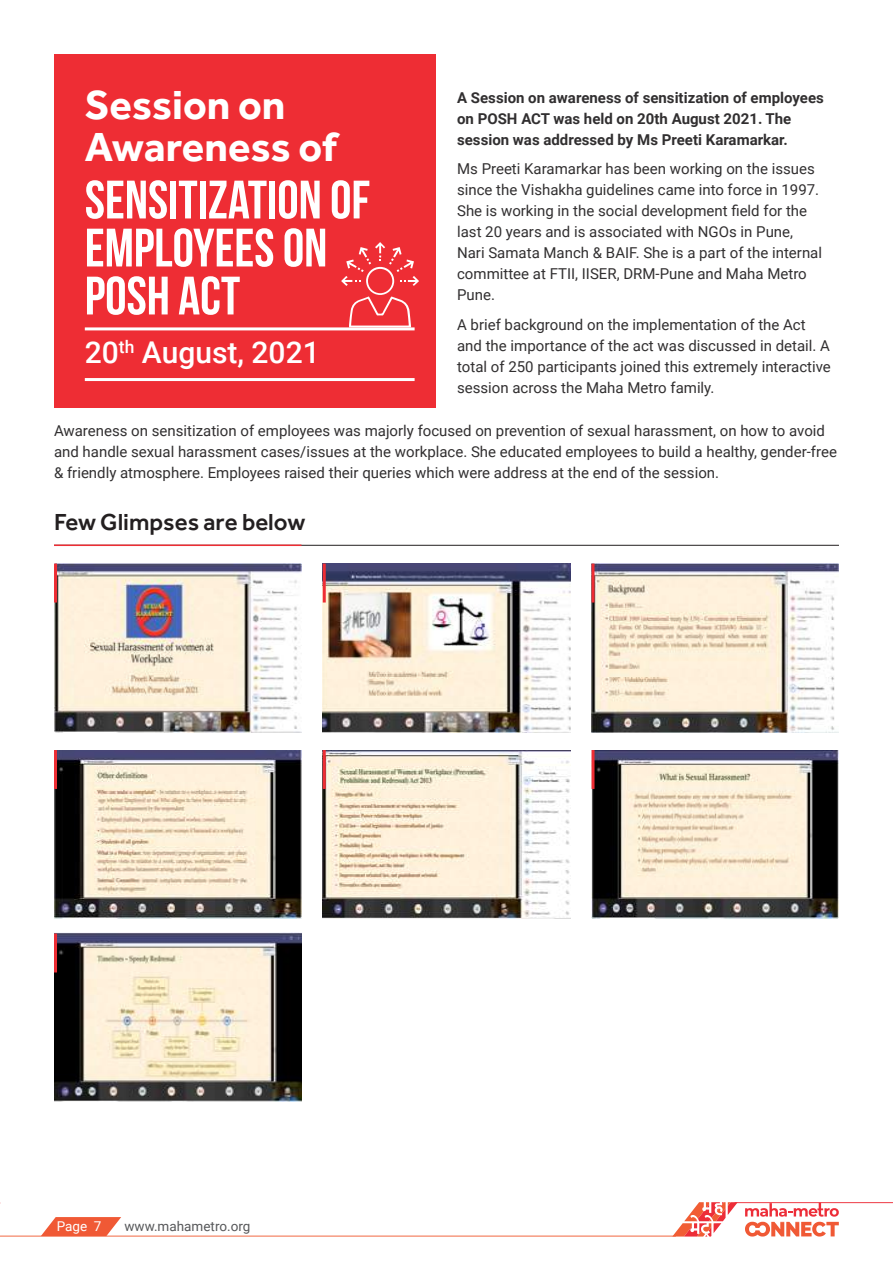
<style>
.page{position:relative;width:893px;height:1263px;background:#fff}
.page>*{position:absolute;margin:0;border:0;box-sizing:border-box;transform-origin:0 0}
.t1{font:54px/48px "Bebas Neue";color:#fff}
.t2{font:700 42px/42px "Effra";color:#fff}
.t3{font:500 30px "Roboto";color:#fff}
.t4{font:500 24px "Effra";color:#231f20}
.t5{font:15px/21px "Roboto";color:#312f30}
.t6{font:700 15px/21px "Roboto";color:#312f30}
.t7{font:13.5px "Roboto";color:#57585a}
.t8{font:13.5px "Roboto";color:#fff}
</style>
<div class="page">
<svg style="left:673px;top:1202px;width:65px;height:34px"></svg>
<svg style="left:745px;top:1203px;width:94px;height:13px"></svg>
<svg style="left:745px;top:1222px;width:94px;height:14px"></svg>
<hr style="left:735px;top:1202px;width:158px;height:1px;background:#ed2d38">
<hr style="left:0;top:1235px;width:676px;height:1px;background:#f15d34">
<svg style="left:41px;top:1217px;width:80px;height:19px"></svg>
<hr style="left:54px;top:545px;width:785px;height:1px;background:#231f20">
<div style="left:54px;top:54px;width:382px;height:353px;background:#ee2d34"></div>
<hr style="left:85px;top:327px;width:330px;height:3px;background:#fff">
<hr style="left:85px;top:378px;width:330px;height:3px;background:#fff">
<hr style="left:54px;top:544px;width:247px;height:2px;background:#ee2d34">
<img style="left:54px;top:564px;width:247px;height:168px">
<img style="left:54px;top:750px;width:247px;height:169px">
<img style="left:54px;top:933px;width:247px;height:168px">
<img style="left:323px;top:564px;width:247px;height:168px">
<img style="left:323px;top:750px;width:247px;height:169px">
<img style="left:591px;top:564px;width:248px;height:168px">
<img style="left:591px;top:750px;width:248px;height:169px">
<hr style="left:54px;top:564px;width:3px;height:38px;background:#ee2d34">
<hr style="left:54px;top:750px;width:3px;height:39px;background:#ee2d34">
<hr style="left:54px;top:933px;width:3px;height:39px;background:#ee2d34">
<hr style="left:323px;top:564px;width:3px;height:38px;background:#ee2d34">
<hr style="left:323px;top:750px;width:3px;height:39px;background:#ee2d34">
<hr style="left:591px;top:564px;width:3px;height:38px;background:#ee2d34">
<hr style="left:591px;top:750px;width:3px;height:39px;background:#ee2d34">
<svg style="left:341px;top:242px;width:78px;height:85px"></svg>
<h2 class="t2" style="left:85px;top:83px;width:254px">Session on<br>Awareness of</h2>
<h1 class="t1" style="left:85px;top:175px;width:287px">SENSITIZATION OF<br>EMPLOYEES ON<br>POSH ACT</h1>
<h3 class="t3" style="left:85px;top:331px;width:236px">20<sup>th</sup> August, 2021</h3>
<p class="t6" style="left:457px;top:86px;width:368px">A Session on awareness of sensitization of employees on POSH ACT was held on 20th August 2021. The session was addressed by Ms Preeti Karamarkar.</p>
<p class="t5" style="left:457px;top:158px;width:366px">Ms Preeti Karamarkar has been working on the issues since the Vishakha guidelines came into force in 1997.<br>She is working in the social development field for the last 20 years and is associated with NGOs in Pune, Nari Samata Manch &amp; BAIF. She is a part of the internal committee at FTII, IISER, DRM-Pune and Maha Metro Pune.</p>
<p class="t5" style="left:457px;top:313px;width:375px">A brief background on the implementation of the Act and the importance of the act was discussed in detail. A total of 250 participants joined this extremely interactive session across the Maha Metro family.</p>
<p class="t5" style="left:54px;top:419px;width:784px">Awareness on sensitization of employees was majorly focused on prevention of sexual harassment, on how to avoid and handle sexual harassment cases/issues at the workplace. She educated employees to build a healthy, gender-free &amp; friendly atmosphere. Employees raised their queries which were address at the end of the session.</p>
<h3 class="t4" style="left:54px;top:507px;width:253px">Few Glimpses are below</h3>
<p class="t8" style="left:57px;top:1216px;width:46px">Page 7</p>
<p class="t7" style="left:170px;top:1216px;width:115px">etrorailnagpur.com</p>
<p class="t7" style="left:124px;top:1216px;width:127px">www.mahametro.org</p>
</div>
